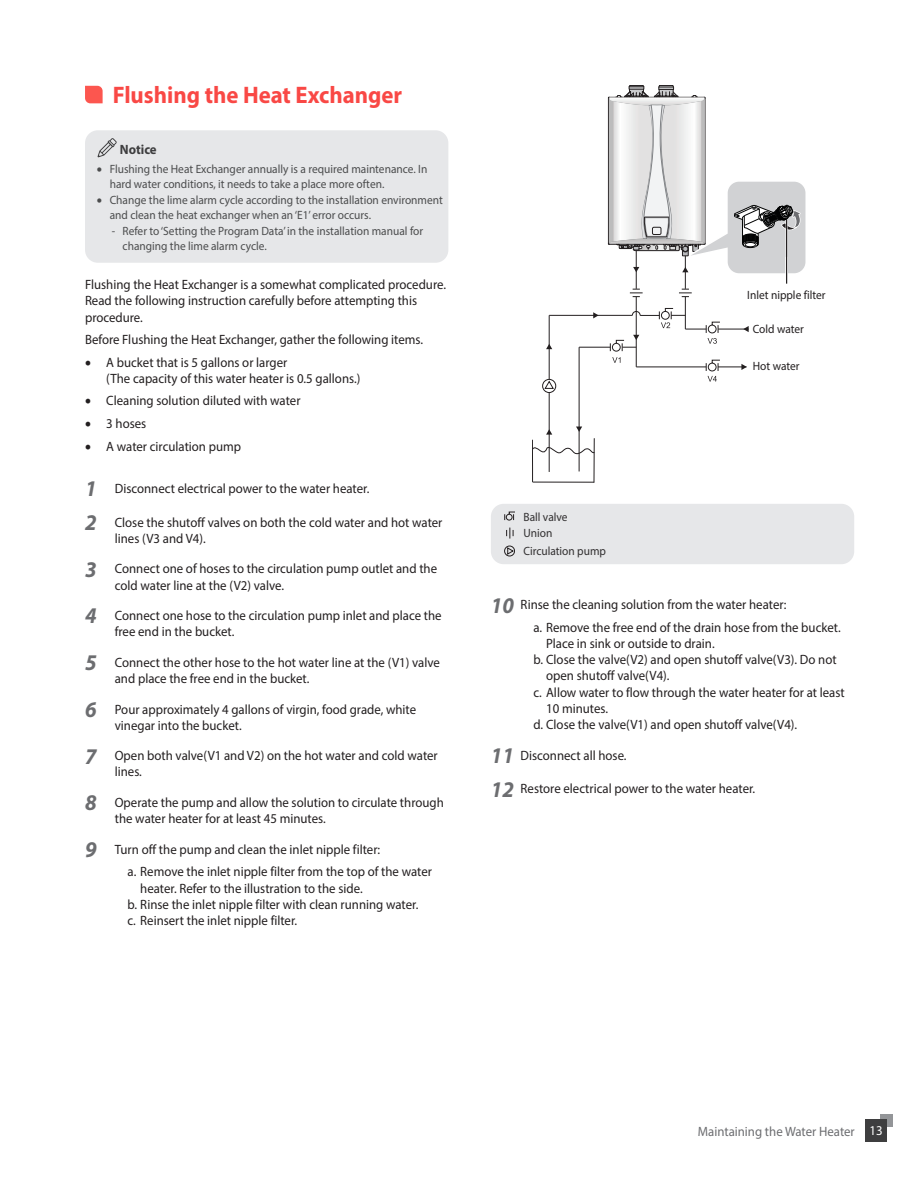
<style>
.page{position:relative;width:918px;height:1188px;background:#fff}
.page>*{position:absolute;margin:0;border:0;box-sizing:border-box;transform-origin:0 0}
.Heading-2{font:700 24px "Myriad Pro";color:#f94845;scale:.95 1}
.Body-1{font:italic 700 22.5px "Myriad Pro";color:#6c6d70;scale:.95 1}
.Body-1-2{font:13.5px/16.2px "Myriad Pro";color:#231f20;scale:.95 1}
.Body-2{font:13.5px/16.2px "Myriad Pro";color:#231f20;scale:.95 1}
.t1{font:13.5px "Myriad Pro";color:#6c6d70;scale:.95 1}
.Body-1-3{font:700 13.5px "Myriad Pro";color:#3e3e3f;scale:.95 1}
.Notic-Body{font:12px/14.4px "Myriad Pro";color:#4b4c4d;scale:.95 1}
.Callout{font:12px "Myriad Pro";color:#231f20;scale:.95 1}
.Warning_Body{font:12px "Myriad Pro";color:#312f30;scale:.95 1}
.s1{color:#fff}
</style>
<div class="page">
<div style="left:880px;top:1114px;width:13px;height:13px;background:#939598"></div>
<div style="left:865px;top:1119px;width:22px;height:22px;background:#3e3e3f"></div>
<svg style="left:85px;top:86px;width:18px;height:17px"></svg>
<div style="left:85px;top:130px;width:363px;height:133px;background:#e6e7e9;border-radius:13px"></div>
<svg style="left:98px;top:138px;width:19px;height:19px"></svg>
<div style="left:491px;top:504px;width:363px;height:60px;background:#e6e7e9;border-radius:13px"></div>
<svg style="left:504px;top:512px;width:11px;height:27px"></svg>
<svg style="left:504px;top:545px;width:11px;height:11px"></svg>
<hr style="left:786px;top:220px;width:1px;height:64px;background:#231f20">
<hr style="left:685px;top:256px;width:1px;height:33px;background:#231f20">
<svg style="left:679px;top:289px;width:13px;height:8px"></svg>
<hr style="left:636px;top:250px;width:1px;height:39px;background:#231f20">
<svg style="left:630px;top:289px;width:13px;height:8px"></svg>
<hr style="left:685px;top:297px;width:1px;height:32px;background:#231f20">
<hr style="left:636px;top:297px;width:1px;height:70px;background:#231f20">
<hr style="left:549px;top:315px;width:83px;height:1px;background:#231f20">
<hr style="left:549px;top:315px;width:1px;height:157px;background:#231f20">
<svg style="left:546px;top:344px;width:6px;height:5px"></svg>
<svg style="left:542px;top:379px;width:14px;height:14px"></svg>
<svg style="left:532px;top:427px;width:63px;height:56px"></svg>
<hr style="left:579px;top:347px;width:31px;height:1px;background:#231f20">
<hr style="left:579px;top:347px;width:1px;height:124px;background:#231f20">
<svg style="left:593px;top:312px;width:6px;height:6px"></svg>
<svg style="left:610px;top:308px;width:139px;height:74px"></svg>
<svg style="left:608px;top:85px;width:198px;height:191px"></svg>
<p class="Heading-2" style="left:113px;top:79px;width:306px">Flushing the Heat Exchanger</p>
<p class="Body-1-3" style="left:120px;top:140px;width:40px">Notice</p>
<p class="Notic-Body" style="left:110px;top:162px;width:336px;text-indent:-13px">• Flushing the Heat Exchanger annually is a required maintenance. In hard water conditions, it needs to take a place more often.</p>
<p class="Notic-Body" style="left:110px;top:193px;width:352px;text-indent:-13px">• Change the lime alarm cycle according to the installation environment and clean the heat exchanger when an ‘E1’ error occurs.</p>
<p class="Notic-Body" style="left:123px;top:224px;width:318px;text-indent:-11px">- Refer to ‘Setting the Program Data’ in the installation manual for changing the lime alarm cycle.</p>
<p class="Body-2" style="left:85px;top:276px;width:381px">Flushing the Heat Exchanger is a somewhat complicated procedure.<br>Read the following instruction carefully before attempting this procedure.</p>
<p class="Body-2" style="left:85px;top:331px;width:357px">Before Flushing the Heat Exchanger, gather the following items.</p>
<p class="Body-2" style="left:106px;top:354px;width:269px;text-indent:-21px">• A bucket that is 5 gallons or larger<br>(The capacity of this water heater is 0.5 gallons.)</p>
<p class="Body-2" style="left:85px;top:393px;width:228px">• Cleaning solution diluted with water</p>
<p class="Body-2" style="left:85px;top:415px;width:66px">• 3 hoses</p>
<p class="Body-2" style="left:85px;top:438px;width:166px">• A water circulation pump</p>
<p class="Body-1" style="left:85px;top:474px;width:14px">1</p>
<p class="Body-1-2" style="left:115px;top:480px;width:270px">Disconnect electrical power to the water heater.</p>
<p class="Body-1" style="left:85px;top:508px;width:14px">2</p>
<p class="Body-1-2" style="left:115px;top:514px;width:346px">Close the shutoff valves on both the cold water and hot water lines (V3 and V4).</p>
<p class="Body-1" style="left:85px;top:555px;width:14px">3</p>
<p class="Body-1-2" style="left:115px;top:561px;width:341px">Connect one of hoses to the circulation pump outlet and the cold water line at the (V2) valve.</p>
<p class="Body-1" style="left:85px;top:601px;width:14px">4</p>
<p class="Body-1-2" style="left:115px;top:607px;width:346px">Connect one hose to the circulation pump inlet and place the free end in the bucket.</p>
<p class="Body-1" style="left:85px;top:648px;width:14px">5</p>
<p class="Body-1-2" style="left:115px;top:654px;width:344px">Connect the other hose to the hot water line at the (V1) valve and place the free end in the bucket.</p>
<p class="Body-1" style="left:85px;top:695px;width:14px">6</p>
<p class="Body-1-2" style="left:115px;top:701px;width:319px">Pour approximately 4 gallons of virgin, food grade, white vinegar into the bucket.</p>
<p class="Body-1" style="left:85px;top:741px;width:14px">7</p>
<p class="Body-1-2" style="left:115px;top:747px;width:342px">Open both valve(V1 and V2) on the hot water and cold water lines.</p>
<p class="Body-1" style="left:85px;top:788px;width:14px">8</p>
<p class="Body-1-2" style="left:115px;top:794px;width:348px">Operate the pump and allow the solution to circulate through the water heater for at least 45 minutes.</p>
<p class="Body-1" style="left:85px;top:835px;width:14px">9</p>
<p class="Body-2" style="left:115px;top:841px;width:281px">Turn off the pump and clean the inlet nipple filter:</p>
<p class="Body-1-2" style="left:140px;top:864px;width:309px;text-indent:-13px">a. Remove the inlet nipple filter from the top of the water heater. Refer to the illustration to the side.</p>
<p class="Body-1-2" style="left:128px;top:896px;width:308px">b. Rinse the inlet nipple filter with clean running water.</p>
<p class="Body-1-2" style="left:128px;top:912px;width:180px">c. Reinsert the inlet nipple filter.</p>
<p class="Warning_Body" style="left:524px;top:509px;width:48px">Ball valve</p>
<p class="Warning_Body" style="left:524px;top:526px;width:32px">Union</p>
<p class="Warning_Body" style="left:524px;top:543px;width:88px">Circulation pump</p>
<p class="Callout" style="left:747px;top:287px;width:84px">Inlet nipple filter</p>
<p class="Callout" style="left:753px;top:322px;width:55px">Cold water</p>
<p class="Callout" style="left:753px;top:359px;width:51px">Hot water</p>
<p class="Body-1" style="left:491px;top:590px;width:26px">10</p>
<p class="Body-2" style="left:521px;top:596px;width:281px">Rinse the cleaning solution from the water heater:</p>
<p class="Body-1-2" style="left:546px;top:619px;width:312px;text-indent:-13px">a. Remove the free end of the drain hose from the bucket.<br>Place in sink or outside to drain.</p>
<p class="Body-1-2" style="left:546px;top:651px;width:307px;text-indent:-13px">b. Close the valve(V2) and open shutoff valve(V3). Do not open shutoff valve(V4).</p>
<p class="Body-1-2" style="left:546px;top:684px;width:316px;text-indent:-13px">c. Allow water to flow through the water heater for at least<br>10 minutes.</p>
<p class="Body-1-2" style="left:533px;top:716px;width:279px">d. Close the valve(V1) and open shutoff valve(V4).</p>
<p class="Body-1" style="left:491px;top:741px;width:26px">11</p>
<p class="Body-1-2" style="left:521px;top:747px;width:113px">Disconnect all hose.</p>
<p class="Body-1" style="left:491px;top:775px;width:26px">12</p>
<p class="Body-1-2" style="left:521px;top:781px;width:248px">Restore electrical power to the water heater.</p>
<p class="t1" style="left:698px;top:1124px;width:196px">Maintaining the Water Heater <span class="s1">13</span></p>
</div>
